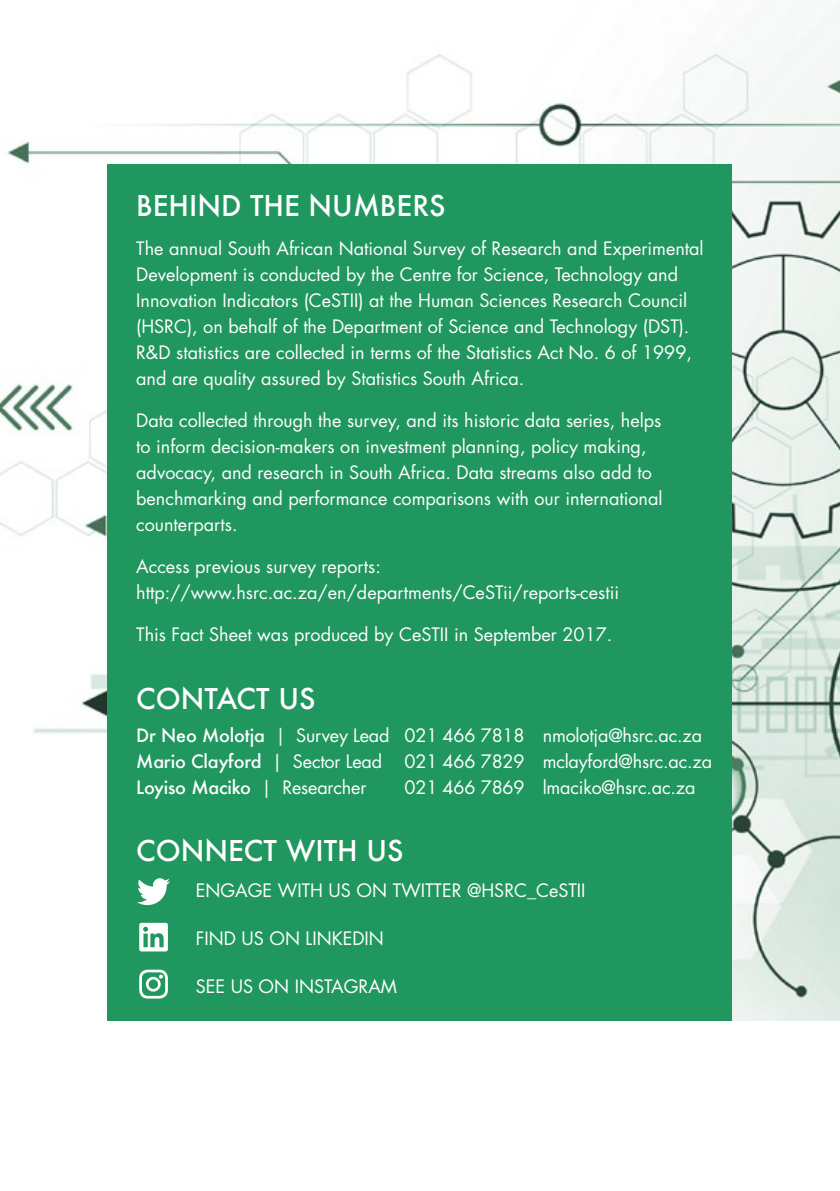
<style>
.page{position:relative;width:840px;height:1191px;background:#fff}
.page>*{position:absolute;margin:0;border:0;box-sizing:border-box;transform-origin:0 0}
.t1{font:500 28px "Futura";color:#fff}
.t2{font:18px/26px "Futura Std";color:#fff}
.t3{font:500 18px "Futura";letter-spacing:-.01em;color:#fff}
.s1{font-family:"Futura";font-weight:500}
.s2{font-family:"Futura Std";font-weight:400}
</style>
<div class="page">
<img style="left:0;top:5px;width:839px;height:1015px">
<div style="left:108px;top:164px;width:623px;height:856px;background:#20975e"></div>
<div style="left:139px;top:923px;width:29px;height:28px;background:#fff;border-radius:2px"></div>
<svg style="left:143px;top:926px;width:20px;height:21px"></svg>
<svg style="left:137px;top:878px;width:33px;height:27px"></svg>
<svg style="left:139px;top:969px;width:29px;height:29px"></svg>
<div style="left:142px;top:972px;width:23px;height:24px;background:#20975e;border-radius:6px"></div>
<svg style="left:146px;top:976px;width:15px;height:15px"></svg>
<div style="left:148px;top:979px;width:10px;height:10px;background:#20975e;border-radius:50%"></div>
<svg style="left:159px;top:974px;width:4px;height:4px"></svg>
<p class="t1" style="left:136px;top:186px;width:311px">BEHIND THE NUMBERS</p>
<p class="t2" style="left:136px;top:235px;width:568px">The annual South African National Survey of Research and Experimental Development is conducted by the Centre for Science, Technology and Innovation Indicators (CeSTII) at the Human Sciences Research Council (HSRC), on behalf of the Department of Science and Technology (DST).<br>R&amp;D statistics are collected in terms of the Statistics Act No. 6 of 1999, and are quality assured by Statistics South Africa.</p>
<p class="t2" style="left:136px;top:407px;width:527px">Data collected through the survey, and its historic data series, helps to inform decision-makers on investment planning, policy making, advocacy, and research in South Africa. Data streams also add to benchmarking and performance comparisons with our international counterparts.</p>
<p class="t2" style="left:136px;top:553px;width:246px">Access previous survey reports:</p>
<p class="t2" style="left:136px;top:579px;width:484px">http://www.hsrc.ac.za/en/departments/CeSTii/reports-cestii</p>
<p class="t2" style="left:136px;top:621px;width:477px">This Fact Sheet was produced by CeSTII in September 2017.</p>
<p class="t1" style="left:136px;top:679px;width:181px">CONTACT US</p>
<p class="t2" style="left:136px;top:723px;width:567px"><span class="s1">Dr Neo Molotja</span> | Survey Lead 021 466 7818 nmolotja@hsrc.ac.za</p>
<p class="t2" style="left:136px;top:749px;width:577px"><span class="s1">Mario Clayford</span> | Sector Lead 021 466 7829 mclayford@hsrc.ac.za</p>
<p class="t3" style="left:136px;top:775px;width:231px">Loyiso Maciko <span class="s2">| Researcher</span></p>
<p class="t2" style="left:404px;top:775px;width:292px">021 466 7869 lmaciko@hsrc.ac.za</p>
<p class="t1" style="left:136px;top:831px;width:269px">CONNECT WITH US</p>
<p class="t2" style="left:196px;top:877px;width:391px">ENGAGE WITH US ON TWITTER @HSRC_CeSTII</p>
<p class="t2" style="left:196px;top:925px;width:189px">FIND US ON LINKEDIN</p>
<p class="t2" style="left:196px;top:973px;width:203px">SEE US ON INSTAGRAM</p>
</div>
